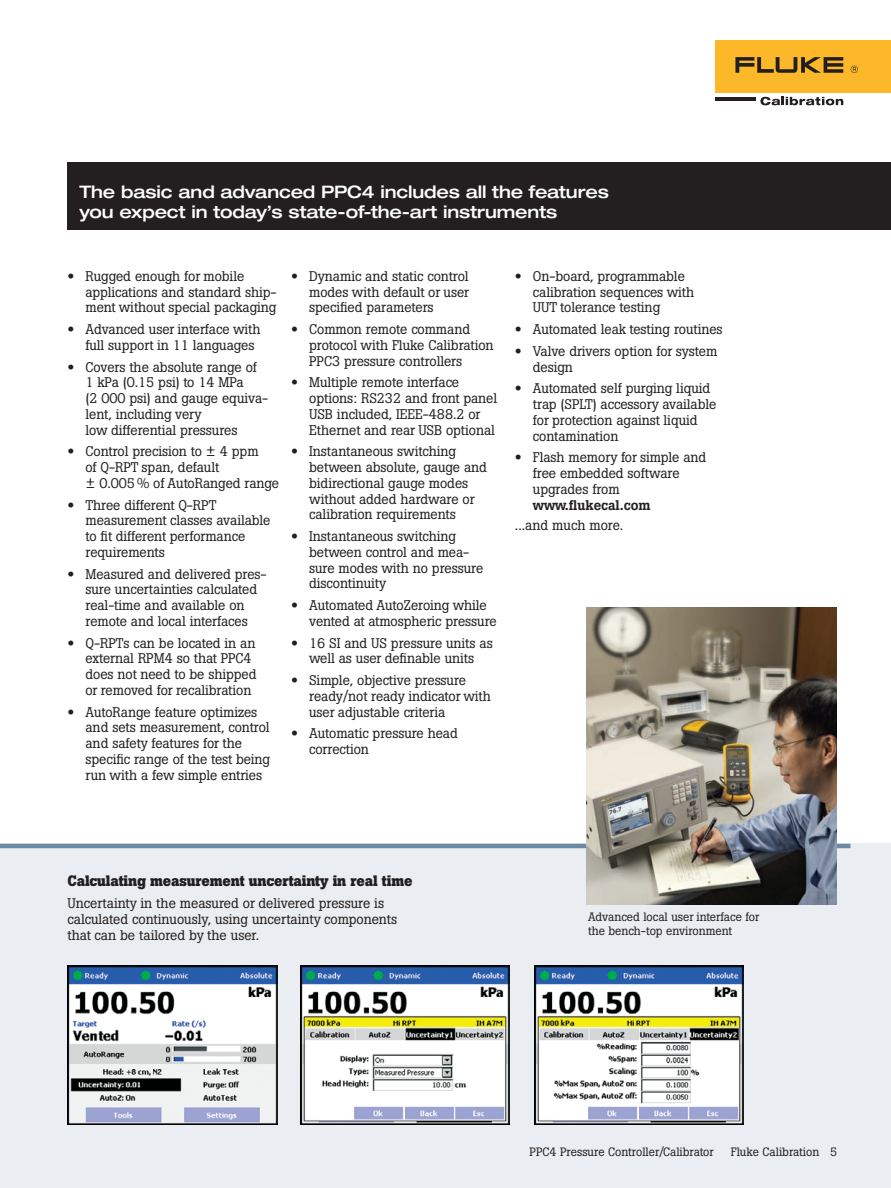
<style>
.page{position:relative;width:891px;height:1188px;background:#fff}
.page>*{position:absolute;margin:0;border:0;box-sizing:border-box;transform-origin:0 0}
.Page_Subheads_rev{font:500 expanded 17.25px/19.5px "Helvetica Neue LT Std";letter-spacing:-.01em;color:#fff}
.Body_subheads{font:700 15px "Boton Pro";letter-spacing:-.01em;color:#231f20}
.Body_Copy_bulleted{font:13.8px/15.8px "Boton Pro";letter-spacing:-.005em;color:#231f20}
.Body_1st_paragraph{font:13.8px/15.8px "Boton Pro";color:#231f20}
.Captions_below_image{font:12px/13.5px "Boton Pro";color:#231f20}
.s1{font-family:"Helvetica Neue LT Std";font-weight:700;font-stretch:expanded}
.s2{font-weight:500}
</style>
<div class="page">
<div style="left:0;top:844px;width:891px;height:344px;background:#eaedf1"></div>
<hr style="left:0;top:844px;width:850px;height:4px;background:#6c8aa5">
<div style="left:68px;top:162px;width:823px;height:68px;background:#231f20"></div>
<img style="left:68px;top:966px;width:209px;height:158px">
<img style="left:300px;top:966px;width:210px;height:158px">
<img style="left:534px;top:966px;width:210px;height:158px">
<img style="left:587px;top:608px;width:250px;height:296px">
<div style="left:716px;top:40px;width:175px;height:53px;background:#fcb828"></div>
<svg style="left:735px;top:57px;width:108px;height:16px"></svg>
<svg style="left:851px;top:66px;width:7px;height:7px"></svg>
<hr style="left:716px;top:97px;width:40px;height:4px;background:#231f20">
<svg style="left:760px;top:97px;width:83px;height:8px"></svg>
<p class="Page_Subheads_rev" style="left:80px;top:182px;width:531px">The basic and advanced PPC4 includes all the features you expect in today’s state-of-the-art instruments</p>
<p class="Body_Copy_bulleted" style="left:86px;top:268px;width:193px;text-indent:-18px"><span class="s1">•</span> Rugged enough for mobile applications and standard ship&shy;ment without special packaging</p>
<p class="Body_Copy_bulleted" style="left:86px;top:321px;width:177px;text-indent:-18px"><span class="s1">•</span> Advanced user interface with full support in 11 languages</p>
<p class="Body_Copy_bulleted" style="left:86px;top:359px;width:184px;text-indent:-18px"><span class="s1">•</span> Covers the absolute range of<br>1 kPa (0.15 psi) to 14 MPa<br>(2 000 psi) and gauge equiva&shy;lent, including very<br>low differential pressures</p>
<p class="Body_Copy_bulleted" style="left:86px;top:444px;width:195px;text-indent:-18px"><span class="s1">•</span> Control precision to ± 4 ppm<br>of Q-RPT span, default<br>± 0.005 % of AutoRanged range</p>
<p class="Body_Copy_bulleted" style="left:86px;top:497px;width:187px;text-indent:-18px"><span class="s1">•</span> Three different Q-RPT measurement classes available to fit different performance requirements</p>
<p class="Body_Copy_bulleted" style="left:86px;top:566px;width:183px;text-indent:-18px"><span class="s1">•</span> Measured and delivered pres&shy;sure uncertainties calculated real-time and available on remote and local interfaces</p>
<p class="Body_Copy_bulleted" style="left:86px;top:635px;width:173px;text-indent:-18px"><span class="s1">•</span> Q-RPTs can be located in an external RPM4 so that PPC4 does not need to be shipped or removed for recalibration</p>
<p class="Body_Copy_bulleted" style="left:86px;top:704px;width:186px;text-indent:-18px"><span class="s1">•</span> AutoRange feature optimizes and sets measurement, control and safety features for the specific range of the test being run with a few simple entries</p>
<p class="Body_Copy_bulleted" style="left:309px;top:268px;width:161px;text-align:justify;text-indent:-18px"><span class="s1">•</span> Dynamic and static control modes with default or user specified parameters</p>
<p class="Body_Copy_bulleted" style="left:309px;top:321px;width:186px;text-indent:-18px"><span class="s1">•</span> Common remote command protocol with Fluke Calibration<br>PPC3 pressure controllers</p>
<p class="Body_Copy_bulleted" style="left:309px;top:375px;width:189px;text-indent:-18px"><span class="s1">•</span> Multiple remote interface options: RS232 and front panel<br>USB included, IEEE-488.2 or<br>Ethernet and rear USB optional</p>
<p class="Body_Copy_bulleted" style="left:309px;top:444px;width:179px;text-indent:-18px"><span class="s1">•</span> Instantaneous switching between absolute, gauge and bidirectional gauge modes without added hardware or calibration requirements</p>
<p class="Body_Copy_bulleted" style="left:309px;top:528px;width:176px;text-indent:-18px"><span class="s1">•</span> Instantaneous switching between control and mea&shy;sure modes with no pressure discontinuity</p>
<p class="Body_Copy_bulleted" style="left:309px;top:597px;width:189px;text-indent:-18px"><span class="s1">•</span> Automated AutoZeroing while vented at atmospheric pressure</p>
<p class="Body_Copy_bulleted" style="left:291px;top:635px;width:203px;text-align:center"><span class="s1">•</span> 16 SI and US pressure units as well as user definable units</p>
<p class="Body_Copy_bulleted" style="left:309px;top:672px;width:183px;text-indent:-18px"><span class="s1">•</span> Simple, objective pressure ready/not ready indicator with user adjustable criteria</p>
<p class="Body_Copy_bulleted" style="left:309px;top:726px;width:150px;text-indent:-18px"><span class="s1">•</span> Automatic pressure head correction</p>
<p class="Body_Copy_bulleted" style="left:533px;top:268px;width:163px;text-indent:-18px"><span class="s1">•</span> On-board, programmable calibration sequences with<br>UUT tolerance testing</p>
<p class="Body_Copy_bulleted" style="left:515px;top:321px;width:209px"><span class="s1">•</span> Automated leak testing routines</p>
<p class="Body_Copy_bulleted" style="left:533px;top:343px;width:186px;text-indent:-18px"><span class="s1">•</span> Valve drivers option for system design</p>
<p class="Body_Copy_bulleted" style="left:533px;top:381px;width:185px;text-indent:-18px"><span class="s1">•</span> Automated self purging liquid trap (SPLT) accessory available for protection against liquid contamination</p>
<p class="Body_Copy_bulleted" style="left:533px;top:450px;width:175px;text-indent:-18px"><span class="s1">•</span> Flash memory for simple and free embedded software upgrades from <span class="s2">www.flukecal.com</span></p>
<p class="Body_1st_paragraph" style="left:515px;top:517px;width:110px">...and much more.</p>
<p class="Body_subheads" style="left:68px;top:871px;width:347px">Calculating measurement uncertainty in real time</p>
<p class="Body_1st_paragraph" style="left:68px;top:896px;width:331px">Uncertainty in the measured or delivered pressure is calculated continuously, using uncertainty components that can be tailored by the user.</p>
<p class="Captions_below_image" style="left:588px;top:910px;width:173px">Advanced local user interface for the bench-top environment</p>
<p class="Captions_below_image" style="left:530px;top:1145px;width:186px">PPC4 Pressure Controller/Calibrator</p>
<p class="Captions_below_image" style="left:731px;top:1145px;width:108px">Fluke Calibration 5</p>
</div>
